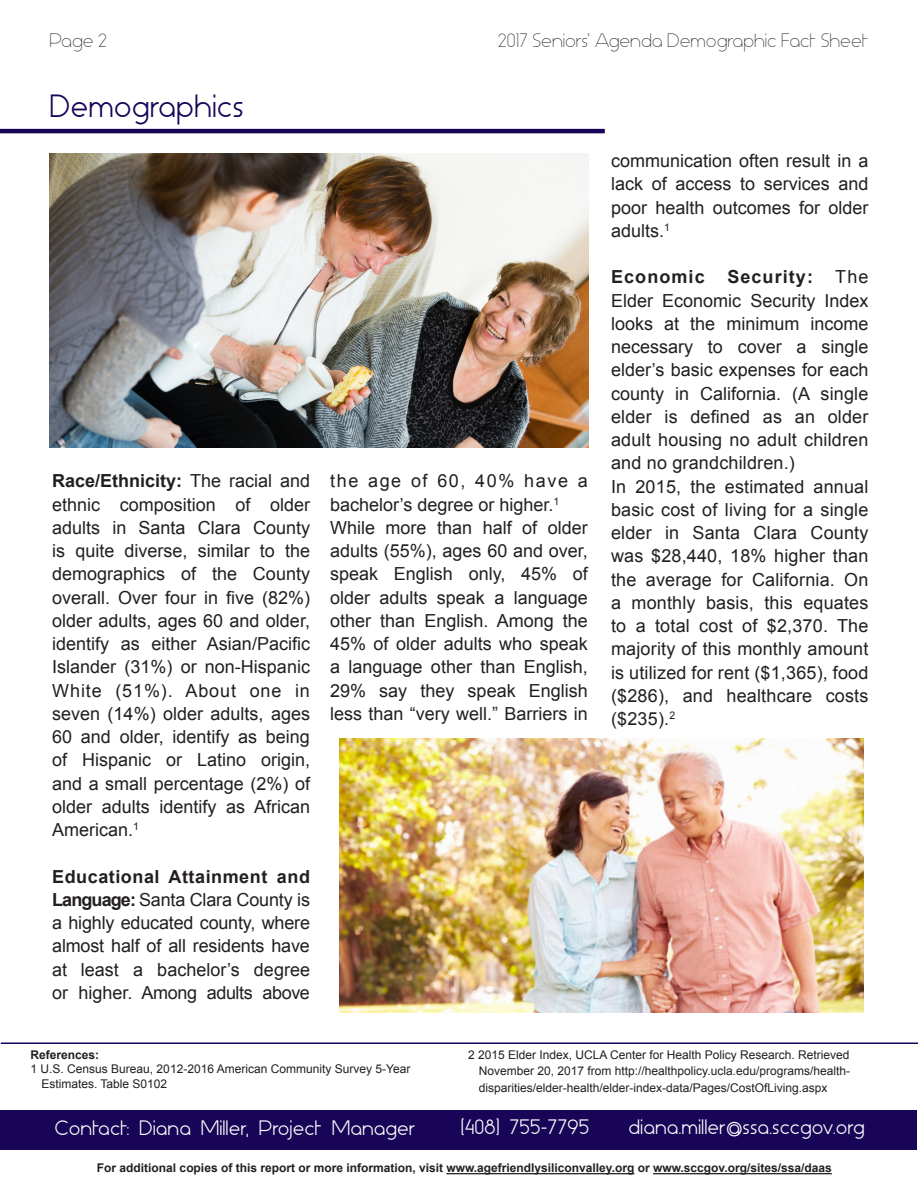
<style>
.page{position:relative;width:918px;height:1188px;background:#fff}
.page>*{position:absolute;margin:0;border:0;box-sizing:border-box;transform-origin:0 0}
.t1{font:700 30px "Aspergit";color:#180557}
.t2{font:700 19.5px "Aspergit";color:#fff}
.t3{font:18px/23.2px "Arial";color:#231f20;text-align:justify}
.t4{font:18px "Aspergit";color:#231f20}
.t5{font:700 18px "Arial";letter-spacing:.06em;color:#231f20}
.t6{font:12px/16.5px "Arial";color:#231f20}
.t7{font:700 12px "Arial";color:#231f20}
.s1{font-weight:700}
</style>
<div class="page">
<hr style="left:0;top:129px;width:605px;height:4px;background:#180557">
<img style="left:50px;top:154px;width:539px;height:293px">
<img style="left:339px;top:739px;width:525px;height:273px">
<div style="left:1px;top:1111px;width:916px;height:39px;background:#180557"></div>
<hr style="left:1px;top:1042px;width:917px;height:2px;background:#180557">
<hr style="left:446px;top:1173px;width:188px;height:1px;background:#231f20">
<hr style="left:653px;top:1173px;width:179px;height:1px;background:#231f20">
<p class="t4" style="left:50px;top:31px;width:59px">Page 2</p>
<p class="t4" style="left:498px;top:31px;width:372px">2017 Seniors’ Agenda Demographic Fact Sheet</p>
<p class="t1" style="left:50px;top:89px;width:196px">Demographics</p>
<p class="t3" style="left:52px;top:470px;width:259px"><span class="s1">Race/Ethnicity:</span> The racial and ethnic composition of older adults in Santa Clara County is quite diverse, similar to the demographics of the County overall. Over four in five (82%) older adults, ages 60 and older, identify as either Asian/Pacific Islander (31%) or non-Hispanic White (51%). About one in seven (14%) older adults, ages 60 and older, identify as being of Hispanic or Latino origin, and a small percentage (2%) of older adults identify as African American.<sup>1</sup></p>
<p class="t3" style="left:52px;top:865px;width:259px"><span class="s1">Educational Attainment and Language:</span> Santa Clara County is a highly educated county, where almost half of all residents have at least a bachelor’s degree or higher. Among adults above</p>
<p class="t3" style="left:330px;top:470px;width:259px">the age of 60, 40% have a bachelor’s degree or higher.<sup>1</sup></p>
<p class="t3" style="left:330px;top:516px;width:259px">While more than half of older adults (55%), ages 60 and over, speak English only, 45% of older adults speak a language other than English. Among the 45% of older adults who speak a language other than English, 29% say they speak English less than “very well.” Barriers in</p>
<p class="t3" style="left:611px;top:149px;width:259px">communication often result in a lack of access to services and poor health outcomes for older adults.<sup>1</sup></p>
<p class="t5" style="left:611px;top:265px;width:95px">Economic</p>
<p class="t3" style="left:611px;top:266px;width:259px;text-indent:116px"><span class="s1">Security:</span> The Elder Economic Security Index looks at the minimum income necessary to cover a single elder’s basic expenses for each county in California. (A single elder is defined as an older adult housing no adult children and no grandchildren.)</p>
<p class="t3" style="left:611px;top:475px;width:259px">In 2015, the estimated annual basic cost of living for a single elder in Santa Clara County was $28,440, 18% higher than the average for California. On a monthly basis, this equates to a total cost of $2,370. The majority of this monthly amount is utilized for rent ($1,365), food ($286), and healthcare costs ($235).<sup>2</sup></p>
<p class="t7" style="left:31px;top:1047px;width:70px">References:</p>
<p class="t6" style="left:31px;top:1061px;width:381px">1 U.S. Census Bureau, 2012-2016 American Community Survey 5-Year</p>
<p class="t6" style="left:41px;top:1075px;width:127px">Estimates. Table S0102</p>
<p class="t6" style="left:468px;top:1046px;width:383px">2 2015 Elder Index, UCLA Center for Health Policy Research. Retrieved</p>
<p class="t6" style="left:479px;top:1063px;width:373px">November 20, 2017 from http://healthpolicy.ucla.edu/programs/health&shy;disparities/elder-health/elder-index-data/Pages/CostOfLiving.aspx</p>
<p class="t2" style="left:54px;top:1117px;width:363px">Contact: Diana Miller, Project Manager</p>
<p class="t2" style="left:461px;top:1116px;width:130px">(408) 755-7795</p>
<p class="t2" style="left:629px;top:1116px;width:238px">diana.miller@ssa.sccgov.org</p>
<p class="t7" style="left:97px;top:1160px;width:736px">For additional copies of this report or more information, visit www.agefriendlysiliconvalley.org or www.sccgov.org/sites/ssa/daas</p>
</div>
